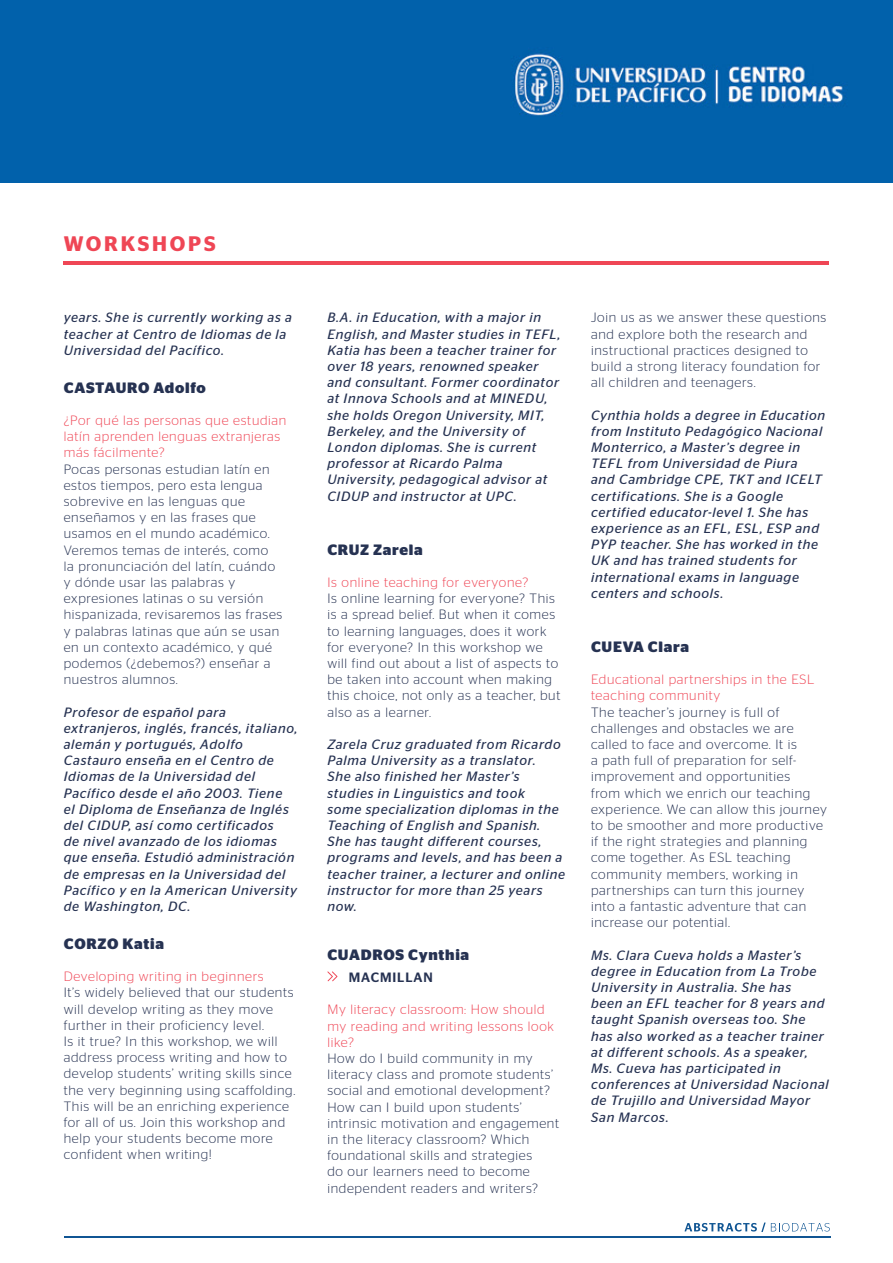
<style>
.page{position:relative;width:893px;height:1263px;background:#fff}
.page>*{position:absolute;margin:0;border:0;box-sizing:border-box;transform-origin:0 0}
.t1{font:600 21px "Stag Sans";letter-spacing:.13em;color:#ef4655}
.t2{font:700 15px "Stag Sans";letter-spacing:.05em;color:#263252}
.t3{font:300 13.5px/16.2px "Stag Sans";letter-spacing:.05em;color:#263252}
.t4{font:italic 13.5px/16.2px "Stag Sans";letter-spacing:.05em;color:#263252}
.t5{font:300 13.5px/16.2px "Stag Sans";letter-spacing:.05em;color:#ef4655}
.t6{font:500 13.5px "Stag Sans";letter-spacing:.07em;color:#263252}
</style>
<div class="page">
<div style="left:0;top:0;width:893px;height:183px;background:#0161ab"></div>
<hr style="left:64px;top:1237px;width:766px;height:1px;background:#105593">
<svg style="left:685px;top:1222px;width:80px;height:10px"></svg>
<svg style="left:771px;top:1223px;width:59px;height:8px"></svg>
<hr style="left:64px;top:261px;width:765px;height:4px;background:#ef4655">
<svg style="left:327px;top:971px;width:10px;height:10px"></svg>
<h1 class="t1" style="left:64px;top:231px;width:154px">WORKSHOPS</h1>
<p class="t4" style="left:64px;top:309px;width:230px">years. She is currently working as a teacher at Centro de Idiomas de la<br>Universidad del Pacífico.</p>
<p class="t2" style="left:64px;top:379px;width:144px">CASTAURO Adolfo</p>
<p class="t5" style="left:64px;top:412px;width:224px">¿Por qué las personas que estudian latín aprenden lenguas extranjeras más fácilmente?</p>
<p class="t3" style="left:64px;top:460px;width:220px">Pocas personas estudian latín en estos tiempos, pero esta lengua sobrevive en las lenguas que enseñamos y en las frases que usamos en el mundo académico.<br>Veremos temas de interés, como<br>la pronunciación del latín, cuándo y dónde usar las palabras y expresiones latinas o su versión hispanizada, revisaremos las frases y palabras latinas que aún se usan en un contexto académico, y qué podemos (¿debemos?) enseñar a nuestros alumnos.</p>
<p class="t4" style="left:64px;top:704px;width:235px">Profesor de español para extranjeros, inglés, francés, italiano, alemán y portugués, Adolfo<br>Castauro enseña en el Centro de<br>Idiomas de la Universidad del<br>Pacífico desde el año 2003. Tiene<br>el Diploma de Enseñanza de Inglés del CIDUP, así como certificados<br>de nivel avanzado de los idiomas que enseña. Estudió administración de empresas en la Universidad del<br>Pacífico y en la American University de Washington, DC.</p>
<p class="t2" style="left:64px;top:935px;width:102px">CORZO Katia</p>
<p class="t5" style="left:64px;top:968px;width:201px">Developing writing in beginners</p>
<p class="t3" style="left:64px;top:984px;width:233px">It’s widely believed that our students will develop writing as they move further in their proficiency level.<br>Is it true? In this workshop, we will address process writing and how to develop students’ writing skills since the very beginning using scaffolding.<br>This will be an enriching experience for all of us. Join this workshop and help your students become more confident when writing!</p>
<p class="t4" style="left:327px;top:309px;width:235px">B.A. in Education, with a major in<br>English, and Master studies in TEFL,<br>Katia has been a teacher trainer for over 18 years, renowned speaker and consultant. Former coordinator at Innova Schools and at MINEDU, she holds Oregon University, MIT,<br>Berkeley, and the University of<br>London diplomas. She is current professor at Ricardo Palma<br>University, pedagogical advisor at<br>CIDUP and instructor at UPC.</p>
<p class="t2" style="left:327px;top:541px;width:97px">CRUZ Zarela</p>
<p class="t5" style="left:327px;top:574px;width:202px">Is online teaching for everyone?</p>
<p class="t3" style="left:327px;top:590px;width:234px">Is online learning for everyone? This is a spread belief. But when it comes to learning languages, does it work for everyone? In this workshop we will find out about a list of aspects to be taken into account when making this choice, not only as a teacher, but also as a learner.</p>
<p class="t4" style="left:327px;top:736px;width:239px">Zarela Cruz graduated from Ricardo<br>Palma University as a translator.<br>She also finished her Master’s studies in Linguistics and took<br>some specialization diplomas in the<br>Teaching of English and Spanish.<br>She has taught different courses, programs and levels, and has been a teacher trainer, a lecturer and online instructor for more than 25 years now.</p>
<p class="t2" style="left:327px;top:946px;width:143px">CUADROS Cynthia</p>
<p class="t6" style="left:349px;top:969px;width:86px">MACMILLAN</p>
<p class="t5" style="left:327px;top:1001px;width:228px">My literacy classroom: How should my reading and writing lessons look like?</p>
<p class="t3" style="left:327px;top:1050px;width:233px">How do I build community in my literacy class and promote students’ social and emotional development?<br>How can I build upon students’ intrinsic motivation and engagement in the literacy classroom? Which foundational skills and strategies<br>do our learners need to become independent readers and writers?</p>
<p class="t3" style="left:591px;top:309px;width:237px">Join us as we answer these questions and explore both the research and instructional practices designed to build a strong literacy foundation for all children and teenagers.</p>
<p class="t4" style="left:591px;top:407px;width:236px">Cynthia holds a degree in Education from Instituto Pedagógico Nacional<br>Monterrico, a Master’s degree in<br>TEFL from Universidad de Piura<br>and Cambridge CPE, TKT and ICELT certifications. She is a Google certified educator-level 1. She has experience as an EFL, ESL, ESP and<br>PYP teacher. She has worked in the<br>UK and has trained students for international exams in language centers and schools.</p>
<p class="t2" style="left:591px;top:638px;width:99px">CUEVA Clara</p>
<p class="t5" style="left:591px;top:671px;width:225px">Educational partnerships in the ESL teaching community</p>
<p class="t3" style="left:591px;top:703px;width:237px">The teacher’s journey is full of challenges and obstacles we are called to face and overcome. It is<br>a path full of preparation for self&shy;improvement and opportunities<br>from which we enrich our teaching experience. We can allow this journey to be smoother and more productive if the right strategies and planning come together. As ESL teaching community members, working in partnerships can turn this journey into a fantastic adventure that can increase our potential.</p>
<p class="t4" style="left:591px;top:947px;width:239px">Ms. Clara Cueva holds a Master’s degree in Education from La Trobe<br>University in Australia. She has<br>been an EFL teacher for 8 years and taught Spanish overseas too. She has also worked as a teacher trainer at different schools. As a speaker,<br>Ms. Cueva has participated in conferences at Universidad Nacional de Trujillo and Universidad Mayor<br>San Marcos.</p>
</div>
